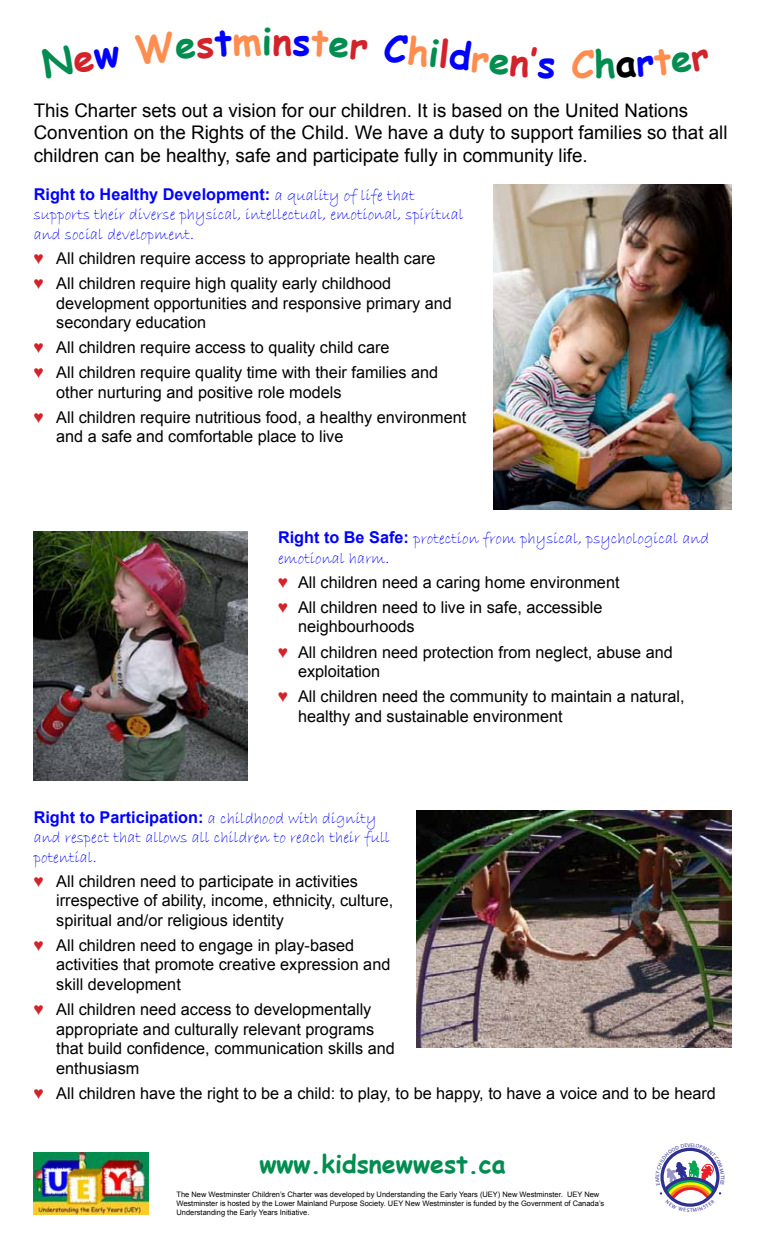
<style>
.page{position:relative;width:765px;height:1260px;background:#fff}
.page>*{position:absolute;margin:0;border:0;box-sizing:border-box;transform-origin:0 0}
.t1{font:700 37.5px "Comic Sans MS";color:#d2232a}
.t2{font:700 37.5px "Comic Sans MS";color:#018d50}
.t3{font:700 37.5px "Comic Sans MS";color:#ff8d50}
.t4{font:700 25px "Comic Sans MS";color:#018d50}
.t5{font:18.75px/22.5px "Arial";color:#000}
.t6{font:16.25px/19.5px "Arial";color:#000}
.t7{font:16.25px/19.5px "Bradley Hand ITC";color:#00f}
.t8{font:700 16.25px "Arial";color:#00f}
.t9{font:7.5px/9px "Arial";color:#000}
.s1{color:#d2232a}
.s2{color:#00f}
.s3{color:#ff8d50}
.s4{color:#018d50}
.s5{font-family:"Bradley Hand ITC";font-weight:400}
.s6{font-family:"Arial";font-weight:700}
</style>
<div class="page">
<img style="left:34px;top:1153px;width:115px;height:62px">
<img style="left:34px;top:531px;width:213px;height:250px">
<img style="left:417px;top:811px;width:314px;height:237px">
<img style="left:493px;top:185px;width:238px;height:324px">
<svg style="left:659px;top:1147px;width:63px;height:60px"></svg>
<h1 class="t2" style="left:262px;top:13px;width:32px">i<span class="s1">n</span></h1>
<h1 class="t1" style="left:353px;top:17px;width:141px;rotate:6deg">r <span class="s2">C</span><span class="s3">h</span><span class="s4">i</span>l<span class="s2">d</span><span class="s3">r</span></h1>
<h1 class="t3" style="left:571px;top:37px;width:25px">C</h1>
<p class="t5" style="left:34px;top:99px;width:695px">This Charter sets out a vision for our children. It is based on the United Nations<br>Convention on the Rights of the Child. We have a duty to support families so that all children can be healthy, safe and participate fully in community life.</p>
<p class="t8" style="left:34px;top:183px;width:383px">Right to Healthy Development: <span class="s5">a quality of life that</span></p>
<p class="t7" style="left:34px;top:205px;width:432px">supports their diverse physical, intellectual, emotional, spiritual and social development.</p>
<p class="t6" style="left:34px;top:246px;width:403px;line-height:25.1px"><span class="s1">♥</span> All children require access to appropriate health care <span class="s1">♥</span> All children require high quality early childhood</p>
<p class="t6" style="left:56px;top:293px;width:397px">development opportunities and responsive primary and secondary education</p>
<p class="t6" style="left:34px;top:335px;width:406px;line-height:25.1px"><span class="s1">♥</span> All children require access to quality child care<br><span class="s1">♥</span> All children require quality time with their families and</p>
<p class="t6" style="left:34px;top:380px;width:434px;line-height:25.1px;text-indent:23px">other nurturing and positive role models<br><span class="s1">♥</span> All children require nutritious food, a healthy environment</p>
<p class="t6" style="left:56px;top:427px;width:289px">and a safe and comfortable place to live</p>
<p class="t7" style="left:278px;top:529px;width:433px"><span class="s6">Right to Be Safe:</span> protection from physical, psychological and emotional harm.</p>
<p class="t6" style="left:278px;top:570px;width:343px;line-height:25.1px"><span class="s1">♥</span> All children need a caring home environment <span class="s1">♥</span> All children need to live in safe, accessible</p>
<p class="t6" style="left:278px;top:614px;width:396px;line-height:25.1px;text-indent:20px">neighbourhoods<br><span class="s1">♥</span> All children need protection from neglect, abuse and</p>
<p class="t6" style="left:278px;top:659px;width:408px;line-height:25.1px;text-indent:20px">exploitation<br><span class="s1">♥</span> All children need the community to maintain a natural,</p>
<p class="t6" style="left:298px;top:706px;width:266px">healthy and sustainable environment</p>
<p class="t8" style="left:34px;top:806px;width:344px">Right to Participation: <span class="s5">a childhood with dignity</span></p>
<p class="t7" style="left:34px;top:828px;width:358px">and respect that allows all children to reach their full potential.</p>
<p class="t6" style="left:56px;top:872px;width:339px;text-indent:-23px"><span class="s1">♥</span> All children need to participate in activities irrespective of ability, income, ethnicity, culture, spiritual and/or religious identity</p>
<p class="t6" style="left:56px;top:936px;width:336px;text-indent:-23px"><span class="s1">♥</span> All children need to engage in play-based activities that promote creative expression and skill development</p>
<p class="t6" style="left:56px;top:1000px;width:340px;text-indent:-23px"><span class="s1">♥</span> All children need access to developmentally appropriate and culturally relevant programs that build confidence, communication skills and enthusiasm</p>
<p class="t6" style="left:34px;top:1083px;width:684px"><span class="s1">♥</span> All children have the right to be a child: to play, to be happy, to have a voice and to be heard</p>
<h2 class="t4" style="left:259px;top:1145px;width:248px">www.kidsnewwest.ca</h2>
<p class="t9" style="left:176px;top:1190px;width:429px">The New Westminster Children’s Charter was developed by Understanding the Early Years (UEY) New Westminster. UEY New<br>Westminster is hosted by the Lower Mainland Purpose Society. UEY New Westminster is funded by the Government of Canada’s<br>Understanding the Early Years Initiative.</p>
</div>
